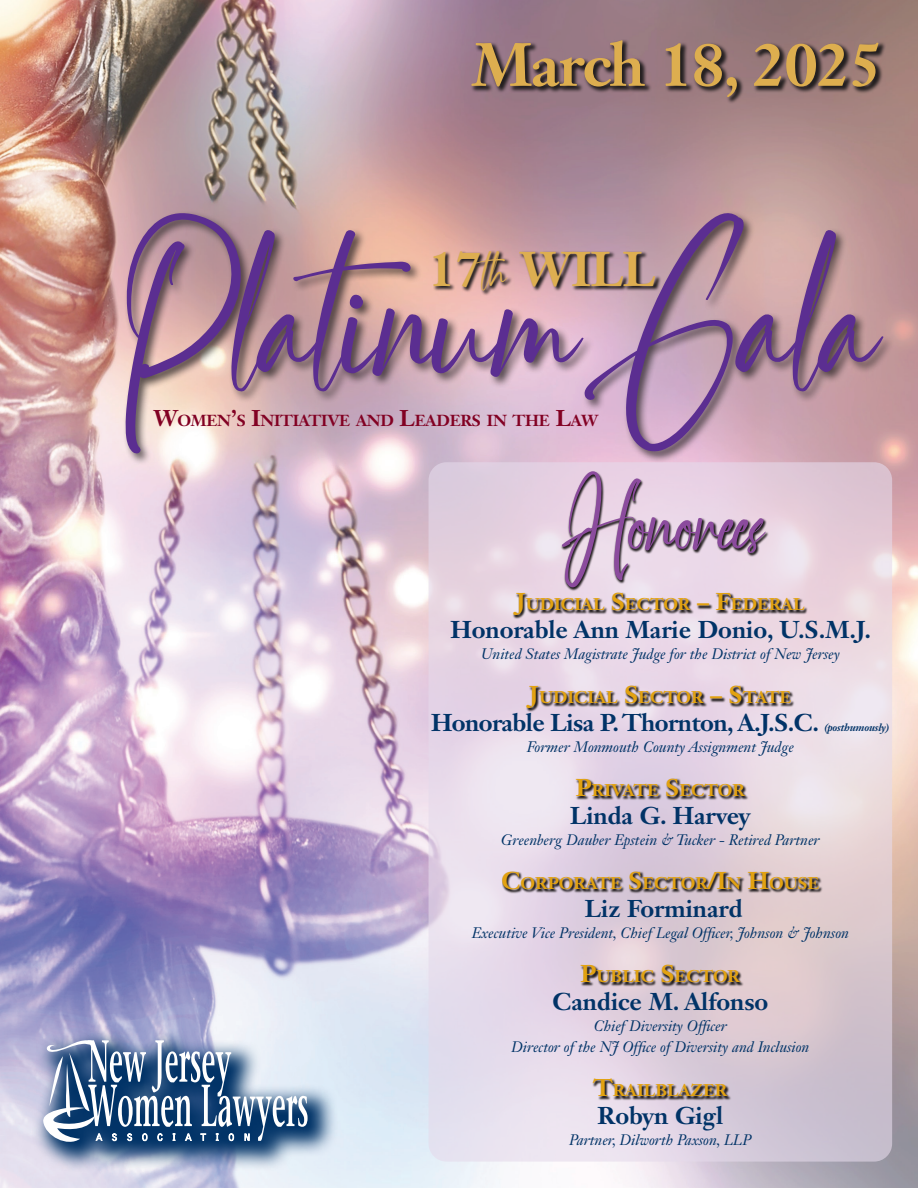
<style>
.page{position:relative;width:918px;height:1188px;background:#fff}
.page>*{position:absolute;margin:0;border:0;box-sizing:border-box;transform-origin:0 0}
.t1{font:147px "Handselled Demo";color:#5b2e91}
.t2{font:72px "Handselled Demo";color:#8b4b9d}
.t3{font:700 60px "Janson Text LT Std";letter-spacing:-.02em;color:#ddae4f}
.t4{font:700 48px "Janson Text LT Std";color:#ddae51}
.t5{font:700 24px "Janson Text LT Std";color:#013367}
.t6{font:700 24px "Janson Text LT Std";letter-spacing:-.02em;color:#013367}
.t7{font:700 16.8px "Janson Text LT Std";color:#e2a211}
.t8{font:700 15.75px "Janson Text LT Std";letter-spacing:-.015em;color:#820123}
.t9{font:italic 15px/21px "Janson Text LT Std";color:#013367;text-align:center}
.t10{font:italic 700 10.5px "Janson Text LT Std";letter-spacing:-.02em;color:#013367}
.s1{font-family:"Handselled Demo";font-weight:400;font-size:36px}
.s2{font-size:22.5px}
.s3{font-size:24px}
</style>
<div class="page">
<img style="left:0;top:0;width:918px;height:1188px">
<svg style="left:470px;top:39px;width:416px;height:66px;background:#765e63"></svg>
<div style="left:123px;top:210px;width:771px;height:255px;background:#231f20;opacity:.75"></div>
<svg style="left:32px;top:1028px;width:306px;height:144px;background:#b3bfd6"></svg>
<svg style="left:42px;top:1040px;width:266px;height:107px"></svg>
<svg style="left:429px;top:462px;width:463px;height:700px;background:#e2d4e0"></svg>
<svg style="left:502px;top:471px;width:321px;height:630px;background:#d6c6d3"></svg>
<h3 class="t3" style="left:472px;top:26px;width:412px">March 18, 2025</h3>
<h1 class="t1" style="left:118px;top:236px;width:761px">PlatinumGala</h1>
<h3 class="t4" style="left:429px;top:238px;width:229px">17<span class="s1">th</span> WILL</h3>
<p class="t8" style="left:153px;top:411px;width:446px"><span class="s2">W</span>OMEN<span class="s2">’</span>S <span class="s2">I</span>NITIATIVE AND <span class="s2">L</span>EADERS IN THE <span class="s2">L</span>AW</p>
<h2 class="t2" style="left:558px;top:482px;width:206px">Honorees</h2>
<p class="t7" style="left:516px;top:594px;width:290px"><span class="s3">J</span>UDICIAL <span class="s3">S</span>ECTOR <span class="s3">– F</span>EDERAL</p>
<h3 class="t5" style="left:450px;top:614px;width:422px">Honorable Ann Marie Donio, U.S.M.J.</h3>
<p class="t9" style="left:481px;top:643px;width:360px">United States Magistrate Judge for the District of New Jersey</p>
<p class="t7" style="left:529px;top:687px;width:264px"><span class="s3">J</span>UDICIAL <span class="s3">S</span>ECTOR <span class="s3">– S</span>TATE</p>
<h3 class="t6" style="left:431px;top:707px;width:390px">Honorable Lisa P. Thornton, A.J.S.C.</h3>
<p class="t10" style="left:824px;top:720px;width:67px">(posthumously)</p>
<p class="t9" style="left:527px;top:736px;width:269px">Former Monmouth County Assignment Judge</p>
<p class="t7" style="left:576px;top:780px;width:170px"><span class="s3">P</span>RIVATE <span class="s3">S</span>ECTOR</p>
<h3 class="t5" style="left:570px;top:800px;width:182px">Linda G. Harvey</h3>
<p class="t9" style="left:501px;top:829px;width:320px">Greenberg Dauber Epstein &amp; Tucker - Retired Partner</p>
<p class="t7" style="left:502px;top:873px;width:319px"><span class="s3">C</span>ORPORATE <span class="s3">S</span>ECTOR<span class="s3">/I</span>N <span class="s3">H</span>OUSE</p>
<h3 class="t5" style="left:585px;top:893px;width:159px">Liz Forminard</h3>
<p class="t9" style="left:472px;top:922px;width:379px">Executive Vice President, Chief Legal Officer, Johnson &amp; Johnson</p>
<p class="t7" style="left:581px;top:966px;width:161px"><span class="s3">P</span>UBLIC <span class="s3">S</span>ECTOR</p>
<h3 class="t5" style="left:552px;top:986px;width:217px">Candice M. Alfonso</h3>
<p class="t9" style="left:511px;top:1015px;width:300px">Chief Diversity Officer<br>Director of the NJ Office of Diversity and Inclusion</p>
<p class="t7" style="left:593px;top:1080px;width:136px"><span class="s3">T</span>RAILBLAZER</p>
<h3 class="t5" style="left:598px;top:1100px;width:127px">Robyn Gigl</h3>
<p class="t9" style="left:569px;top:1129px;width:184px">Partner, Dilworth Paxson, LLP</p>
</div>
